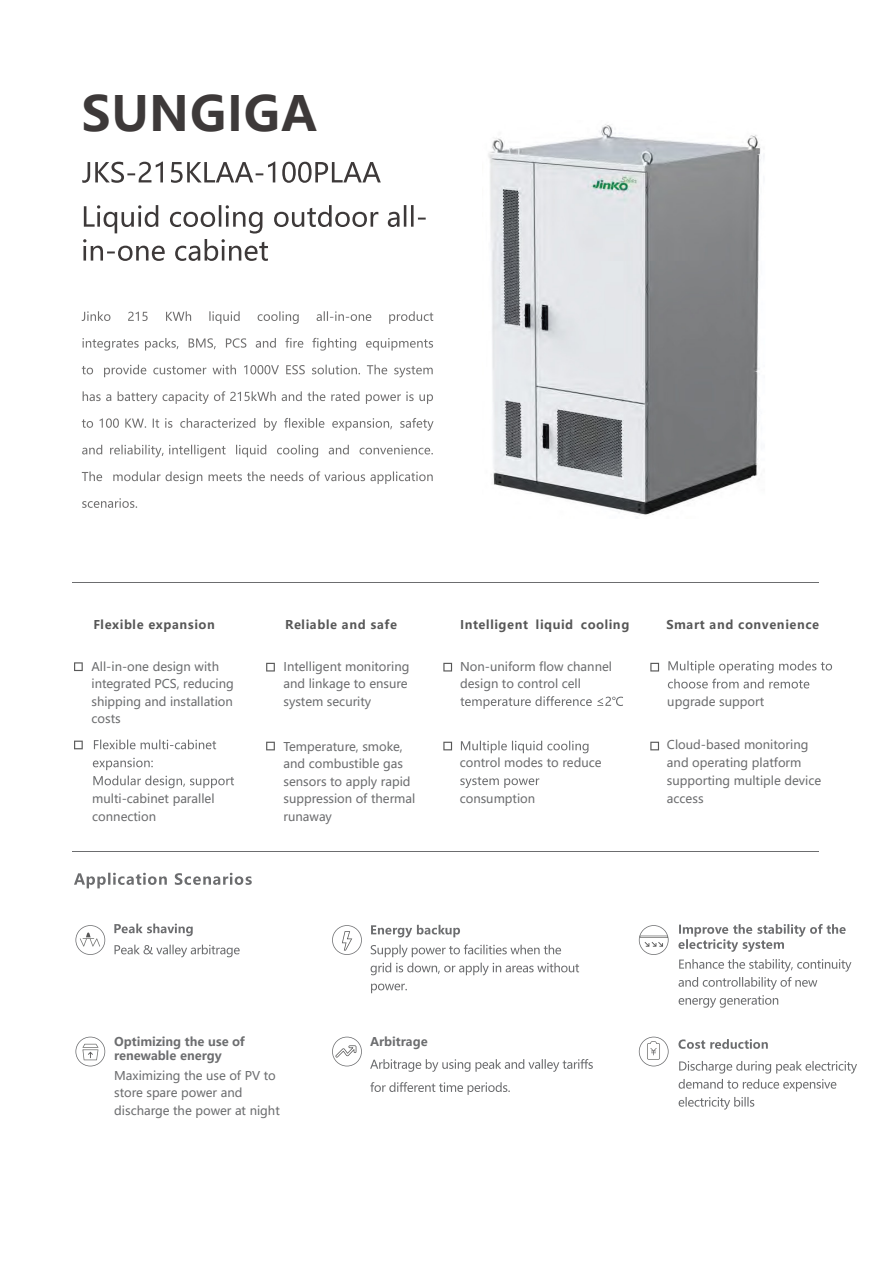
<style>
.page{position:relative;width:893px;height:1263px;background:#fff}
.page>*{position:absolute;margin:0;border:0;box-sizing:border-box;transform-origin:0 0}
.t1{font:700 48px "Microsoft Ya Hei";letter-spacing:.01em;color:#3d3939}
.t2{font:12px/17.4px "Microsoft Ya Hei";color:#6c6d6f}
.t3{font:700 12px "Microsoft Ya Hei";letter-spacing:.05em;color:#575757}
.t4{font:700 12px/14.4px "Microsoft Ya Hei";color:#6c6d6f}
</style>
<div class="page">
<img style="left:488px;top:124px;width:276px;height:391px">
<svg style="left:82px;top:162px;width:299px;height:21px"></svg>
<svg style="left:83px;top:205px;width:343px;height:56px"></svg>
<svg style="left:82px;top:311px;width:28px;height:10px"></svg>
<svg style="left:128px;top:311px;width:63px;height:10px"></svg>
<svg style="left:209px;top:311px;width:90px;height:13px"></svg>
<svg style="left:317px;top:311px;width:54px;height:10px"></svg>
<svg style="left:389px;top:311px;width:44px;height:13px"></svg>
<svg style="left:82px;top:338px;width:134px;height:13px"></svg>
<svg style="left:226px;top:338px;width:50px;height:10px"></svg>
<svg style="left:285px;top:338px;width:148px;height:13px"></svg>
<svg style="left:82px;top:365px;width:197px;height:12px"></svg>
<svg style="left:286px;top:365px;width:147px;height:12px"></svg>
<svg style="left:83px;top:391px;width:350px;height:13px"></svg>
<svg style="left:82px;top:418px;width:77px;height:10px"></svg>
<svg style="left:165px;top:418px;width:269px;height:13px"></svg>
<svg style="left:82px;top:445px;width:351px;height:12px"></svg>
<svg style="left:82px;top:471px;width:351px;height:13px"></svg>
<svg style="left:82px;top:498px;width:55px;height:10px"></svg>
<svg style="left:74px;top:662px;width:9px;height:9px"></svg>
<svg style="left:74px;top:741px;width:9px;height:8px"></svg>
<hr style="left:73px;top:851px;width:746px;height:1px;background:#6c6d6f">
<hr style="left:73px;top:582px;width:746px;height:1px;background:#6c6d6f">
<svg style="left:74px;top:873px;width:178px;height:15px"></svg>
<svg style="left:114px;top:923px;width:79px;height:13px"></svg>
<svg style="left:115px;top:945px;width:125px;height:12px"></svg>
<svg style="left:371px;top:925px;width:89px;height:12px"></svg>
<svg style="left:371px;top:944px;width:190px;height:13px"></svg>
<svg style="left:371px;top:963px;width:208px;height:12px"></svg>
<svg style="left:371px;top:983px;width:36px;height:10px"></svg>
<svg style="left:370px;top:1059px;width:223px;height:13px"></svg>
<svg style="left:370px;top:1082px;width:140px;height:13px"></svg>
<svg style="left:678px;top:924px;width:168px;height:28px"></svg>
<svg style="left:679px;top:959px;width:172px;height:49px"></svg>
<svg style="left:678px;top:1039px;width:90px;height:10px"></svg>
<svg style="left:679px;top:1061px;width:178px;height:12px"></svg>
<svg style="left:679px;top:1079px;width:157px;height:12px"></svg>
<svg style="left:679px;top:1097px;width:75px;height:12px"></svg>
<svg style="left:75px;top:925px;width:30px;height:30px"></svg>
<svg style="left:75px;top:1037px;width:30px;height:29px"></svg>
<svg style="left:332px;top:925px;width:30px;height:30px"></svg>
<svg style="left:332px;top:1037px;width:30px;height:29px"></svg>
<svg style="left:639px;top:925px;width:30px;height:30px"></svg>
<svg style="left:639px;top:1037px;width:30px;height:29px"></svg>
<svg style="left:94px;top:739px;width:122px;height:10px"></svg>
<svg style="left:93px;top:758px;width:141px;height:30px"></svg>
<svg style="left:266px;top:742px;width:9px;height:8px"></svg>
<svg style="left:443px;top:742px;width:9px;height:8px"></svg>
<svg style="left:461px;top:741px;width:127px;height:12px"></svg>
<svg style="left:460px;top:777px;width:79px;height:11px"></svg>
<svg style="left:650px;top:742px;width:9px;height:8px"></svg>
<svg style="left:266px;top:663px;width:9px;height:8px"></svg>
<svg style="left:443px;top:663px;width:9px;height:8px"></svg>
<svg style="left:650px;top:663px;width:9px;height:8px"></svg>
<svg style="left:668px;top:661px;width:164px;height:12px"></svg>
<svg style="left:668px;top:679px;width:141px;height:9px"></svg>
<svg style="left:460px;top:696px;width:163px;height:13px"></svg>
<h1 class="t1" style="left:82px;top:80px;width:236px">SUNGIGA</h1>
<p class="t3" style="left:93px;top:616px;width:123px">Flexible expansion</p>
<p class="t3" style="left:285px;top:616px;width:113px">Reliable and safe</p>
<p class="t3" style="left:460px;top:616px;width:171px">Intelligent liquid cooling</p>
<p class="t2" style="left:91px;top:658px;width:144px">All-in-one design with integrated PCS, reducing shipping and installation costs</p>
<p class="t2" style="left:460px;top:658px;width:153px">Non-uniform flow channel design to control cell</p>
<p class="t2" style="left:283px;top:737px;width:133px">Temperature, smoke, and combustible gas sensors to apply rapid suppression of thermal runaway</p>
<p class="t2" style="left:283px;top:658px;width:127px">Intelligent monitoring and linkage to ensure system security</p>
<p class="t2" style="left:460px;top:754px;width:143px">control modes to reduce</p>
<p class="t2" style="left:460px;top:790px;width:77px">consumption</p>
<p class="t2" style="left:92px;top:789px;width:124px;line-height:18px">multi-cabinet parallel connection</p>
<p class="t3" style="left:666px;top:616px;width:154px">Smart and convenience</p>
<p class="t2" style="left:667px;top:693px;width:98px">upgrade support</p>
<p class="t2" style="left:667px;top:735px;width:156px;line-height:18px">Cloud-based monitoring and operating platform supporting multiple device access</p>
<p class="t4" style="left:114px;top:1034px;width:132px">Optimizing the use of renewable energy</p>
<p class="t4" style="left:370px;top:1034px;width:59px">Arbitrage</p>
<p class="t2" style="left:114px;top:1066px;width:167px">Maximizing the use of PV to store spare power and discharge the power at night</p>
</div>
